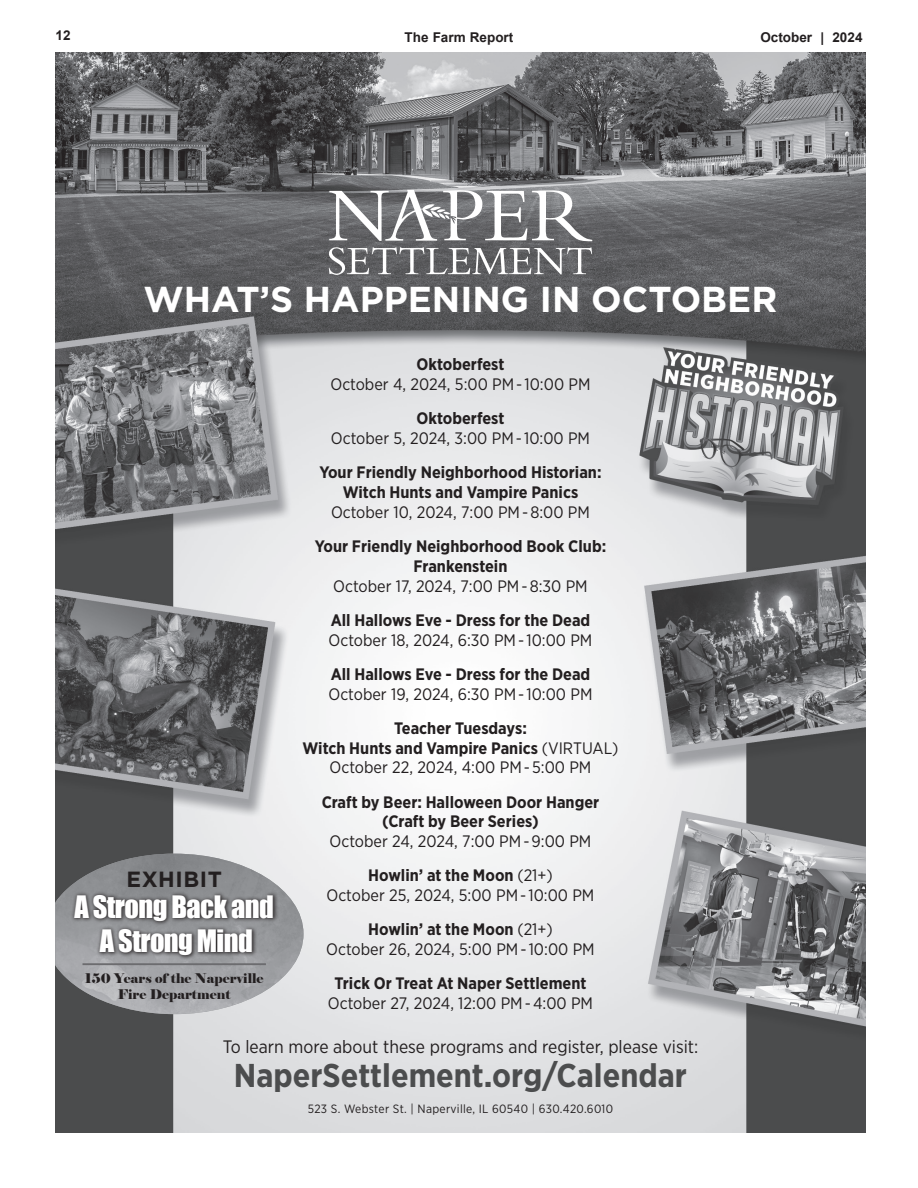
<style>
.page{position:relative;width:918px;height:1188px;background:#fff}
.page>*{position:absolute;margin:0;border:0;box-sizing:border-box;transform-origin:0 0}
.t1{font:700 36px "Gotham";color:#fff}
.t2{font:700 33px "Gotham Narrow";color:#4c4d4e}
.t3{font:28.35px/34px "Impact";letter-spacing:-.02em;color:#fff;text-align:center}
.t4{font:700 21.9px "Gotham";letter-spacing:.025em;color:#231f20}
.t5{font:18px "Gotham Narrow";color:#231f20}
.t6{font:700 16.65px/20px "Gotham Narrow";color:#231f20;text-align:center}
.t7{font:16.65px/34px "Gotham Narrow";color:#231f20;text-align:center}
.t8{font:700 13.5px "Arial";color:#231f20}
.t9{font:13.2px/15.9px "Elephant";color:#231f20;text-align:center}
.t10{font:12px "Gotham Narrow";letter-spacing:.025em;color:#231f20}
.s1{font-weight:400}
.s2{font-weight:700}
</style>
<div class="page">
<img style="left:56px;top:53px;width:810px;height:1080px">
<svg style="left:329px;top:247px;width:263px;height:29px"></svg>
<svg style="left:329px;top:187px;width:263px;height:54px"></svg>
<img style="left:56px;top:854px;width:248px;height:160px">
<div style="left:71px;top:891px;width:208px;height:69px;background:#231f20;opacity:.85"></div>
<hr style="left:83px;top:963px;width:183px;height:2px;background:#6c6c6f">
<p class="t8" style="left:56px;top:26px;width:17px">12</p>
<p class="t8" style="left:405px;top:28px;width:110px">The Farm Report</p>
<p class="t8" style="left:760px;top:28px;width:104px">October | 2024</p>
<h1 class="t1" style="left:144px;top:276px;width:635px">WHAT’S HAPPENING IN OCTOBER</h1>
<p class="t6" style="left:417px;top:354px;width:89px">Oktoberfest</p>
<p class="t7" style="left:330px;top:367px;width:262px">October 4, 2024, 5:00 PM - 10:00 PM</p>
<p class="t6" style="left:417px;top:408px;width:89px">Oktoberfest</p>
<p class="t7" style="left:331px;top:421px;width:261px">October 5, 2024, 3:00 PM - 10:00 PM</p>
<p class="t6" style="left:319px;top:462px;width:284px">Your Friendly Neighborhood Historian:<br>Witch Hunts and Vampire Panics</p>
<p class="t7" style="left:331px;top:494px;width:260px">October 10, 2024, 7:00 PM - 8:00 PM</p>
<p class="t6" style="left:315px;top:536px;width:293px">Your Friendly Neighborhood Book Club:<br>Frankenstein</p>
<p class="t7" style="left:333px;top:568px;width:256px">October 17, 2024, 7:00 PM - 8:30 PM</p>
<p class="t6" style="left:331px;top:610px;width:261px">All Hallows Eve - Dress for the Dead</p>
<p class="t7" style="left:329px;top:622px;width:265px">October 18, 2024, 6:30 PM - 10:00 PM</p>
<p class="t6" style="left:331px;top:664px;width:261px">All Hallows Eve - Dress for the Dead</p>
<p class="t7" style="left:329px;top:676px;width:265px">October 19, 2024, 6:30 PM - 10:00 PM</p>
<p class="t6" style="left:302px;top:718px;width:318px">Teacher Tuesdays:<br>Witch Hunts and Vampire Panics <span class="s1">(VIRTUAL)<br>October 22, 2024, 4:00 PM - 5:00 PM</span></p>
<p class="t6" style="left:322px;top:792px;width:279px">Craft by Beer: Halloween Door Hanger (Craft by Beer Series)</p>
<p class="t7" style="left:330px;top:824px;width:263px">October 24, 2024, 7:00 PM - 9:00 PM<br><span class="s2">Howlin’ at the Moon</span> (21+)</p>
<p class="t7" style="left:327px;top:878px;width:269px">October 25, 2024, 5:00 PM - 10:00 PM<br><span class="s2">Howlin’ at the Moon</span> (21+)</p>
<p class="t7" style="left:326px;top:932px;width:270px">October 26, 2024, 5:00 PM - 10:00 PM</p>
<p class="t6" style="left:335px;top:973px;width:253px">Trick Or Treat At Naper Settlement</p>
<p class="t7" style="left:328px;top:986px;width:267px">October 27, 2024, 12:00 PM - 4:00 PM</p>
<p class="t5" style="left:223px;top:1035px;width:477px">To learn more about these programs and register, please visit:</p>
<h2 class="t2" style="left:234px;top:1055px;width:455px">NaperSettlement.org/Calendar</h2>
<h3 class="t4" style="left:126px;top:865px;width:97px">EXHIBIT</h3>
<h3 class="t3" style="left:75px;top:889px;width:201px">A Strong Back and<br>A Strong Mind</h3>
<p class="t9" style="left:85px;top:970px;width:180px">150 Years of the Naperville<br>Fire Department</p>
<p class="t10" style="left:308px;top:1102px;width:307px">523 S. Webster St. | Naperville, IL 60540 | 630.420.6010</p>
</div>
